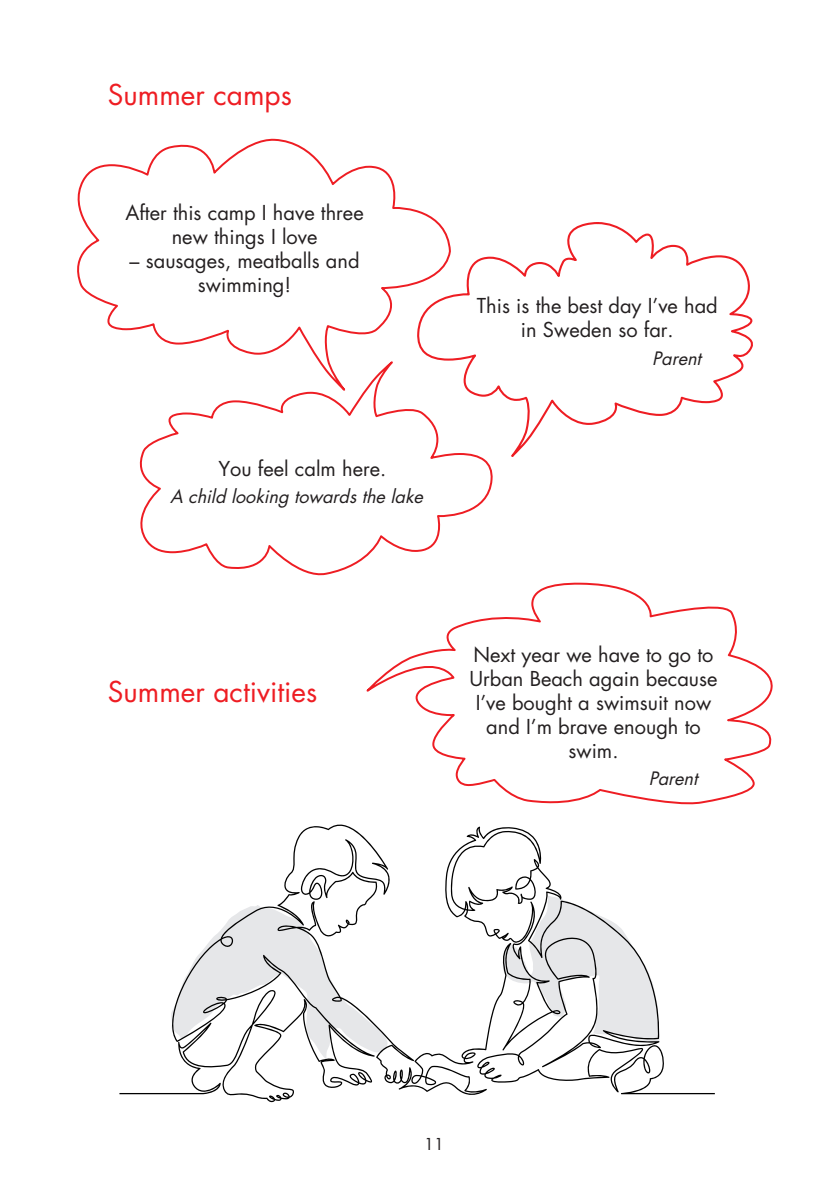
<style>
.page{position:relative;width:840px;height:1191px;background:#fff}
.page>*{position:absolute;margin:0;border:0;box-sizing:border-box;transform-origin:0 0}
.Ingress{font:28px "Futura Std";color:#ee1d23}
.Bubblorna{font:20px/24px "Futura Std";color:#231f20;text-align:center}
.avsändare{font:italic 18px "Futura Std";color:#231f20}
.t1{font:16px "Futura Std";color:#231f20}
</style>
<div class="page">
<svg style="left:366px;top:582px;width:407px;height:223px"></svg>
<svg style="left:451px;top:222px;width:302px;height:235px"></svg>
<svg style="left:77px;top:138px;width:374px;height:205px"></svg>
<svg style="left:139px;top:343px;width:355px;height:233px"></svg>
<svg style="left:119px;top:824px;width:595px;height:278px"></svg>
<p class="Ingress" style="left:108px;top:77px;width:185px">Summer camps</p>
<p class="Bubblorna" style="left:125px;top:201px;width:240px">After this camp I have three new things I love</p>
<p class="Bubblorna" style="left:129px;top:249px;width:231px">– sausages, meatballs and swimming!</p>
<p class="Bubblorna" style="left:218px;top:457px;width:169px">You feel calm here.</p>
<p class="avsändare" style="left:170px;top:485px;width:259px">A child looking towardsthe lake</p>
<p class="Bubblorna" style="left:476px;top:294px;width:242px">This is the best day I’ve had in Sweden so far.</p>
<p class="avsändare" style="left:652px;top:346px;width:55px">Parent</p>
<p class="Ingress" style="left:108px;top:674px;width:211px">Summer activities</p>
<p class="Bubblorna" style="left:469px;top:643px;width:249px">Next year we have to go to<br>Urban Beach again because<br>I’ve bought a swimsuit now and I’m brave enough to swim.</p>
<p class="avsändare" style="left:648px;top:767px;width:55px">Parent</p>
<p class="t1" style="left:424px;top:1134px;width:21px">11</p>
</div>
